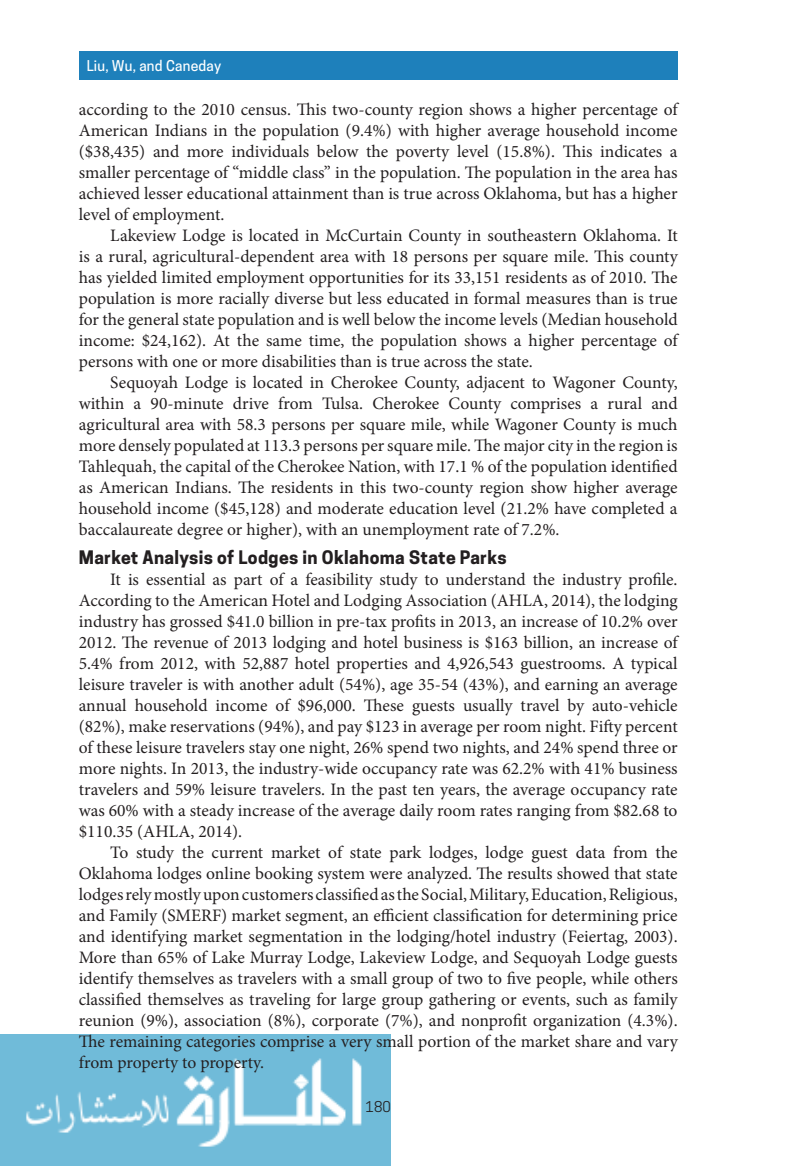
<style>
.page{position:relative;width:788px;height:1166px;background:#fff}
.page>*{position:absolute;margin:0;border:0;box-sizing:border-box;transform-origin:0 0}
.regular_text{font:17.5px/21px "Minion Pro";letter-spacing:-.005em;color:#231f20;text-align:justify}
.t1{font:700 17.5px "Cooper Hewitt";letter-spacing:.02em;color:#231f20}
.t2{font:500 14px "Cooper Hewitt";letter-spacing:.02em;color:#fff}
.t3{font:14px "Cooper Hewitt";color:#231f20}
</style>
<div class="page">
<img style="left:0;top:1034px;width:390px;height:132px">
<div style="left:79px;top:51px;width:598px;height:29px;background:#1e80bb"></div>
<p class="t2" style="left:87px;top:57px;width:136px">Liu, Wu, and Caneday</p>
<p class="regular_text" style="left:79px;top:99px;width:600px">according to the 2010 census. This two-county region shows a higher percentage of American Indians in the population (9.4%) with higher average household income ($38,435) and more individuals below the poverty level (15.8%). This indicates a smaller percentage of “middle class” in the population. The population in the area has achieved lesser educational attainment than is true across Oklahoma, but has a higher level of employment.</p>
<p class="regular_text" style="left:79px;top:225px;width:600px;text-indent:32px">Lakeview Lodge is located in McCurtain County in southeastern Oklahoma. It is a rural, agricultural-dependent area with 18 persons per square mile. This county has yielded limited employment opportunities for its 33,151 residents as of 2010. The population is more racially diverse but less educated in formal measures than is true for the general state population and is well below the income levels (Median household income: $24,162). At the same time, the population shows a higher percentage of persons with one or more disabilities than is true across the state.</p>
<p class="regular_text" style="left:79px;top:372px;width:600px;text-indent:32px">Sequoyah Lodge is located in Cherokee County, adjacent to Wagoner County, within a 90-minute drive from Tulsa. Cherokee County comprises a rural and agricultural area with 58.3 persons per square mile, while Wagoner County is much more densely populated at 113.3 persons per square mile. The major city in the region is Tahlequah, the capital of the Cherokee Nation, with 17.1 % of the population identified as American Indians. The residents in this two-county region show higher average household income ($45,128) and moderate education level (21.2% have completed a baccalaureate degree or higher), with an unemployment rate of 7.2%.</p>
<h2 class="t1" style="left:79px;top:547px;width:429px">Market Analysis of Lodges in Oklahoma State Parks</h2>
<p class="regular_text" style="left:79px;top:569px;width:600px;text-indent:32px">It is essential as part of a feasibility study to understand the industry profile.<br>According to the American Hotel and Lodging Association (AHLA, 2014), the lodging industry has grossed $41.0 billion in pre-tax profits in 2013, an increase of 10.2% over 2012. The revenue of 2013 lodging and hotel business is $163 billion, an increase of 5.4% from 2012, with 52,887 hotel properties and 4,926,543 guestrooms. A typical leisure traveler is with another adult (54%), age 35-54 (43%), and earning an average annual household income of $96,000. These guests usually travel by auto-vehicle (82%), make reservations (94%), and pay $123 in average per room night. Fifty percent of these leisure travelers stay one night, 26% spend two nights, and 24% spend three or more nights. In 2013, the industry-wide occupancy rate was 62.2% with 41% business travelers and 59% leisure travelers. In the past ten years, the average occupancy rate was 60% with a steady increase of the average daily room rates ranging from $82.68 to $110.35 (AHLA, 2014).</p>
<p class="regular_text" style="left:79px;top:842px;width:600px;text-indent:32px">To study the current market of state park lodges, lodge guest data from the Oklahoma lodges online booking system were analyzed. The results showed that state lodges rely mostly upon customers classified as the Social, Military, Education, Religious, and Family (SMERF) market segment, an efficient classification for determining price and identifying market segmentation in the lodging/hotel industry (Feiertag, 2003).<br>More than 65% of Lake Murray Lodge, Lakeview Lodge, and Sequoyah Lodge guests identify themselves as travelers with a small group of two to five people, while others classified themselves as traveling for large group gathering or events, such as family reunion (9%), association (8%), corporate (7%), and nonprofit organization (4.3%).<br>The remaining categories comprise a very small portion of the market share and vary from property to property.</p>
<p class="t3" style="left:365px;top:1098px;width:27px">180</p>
</div>
